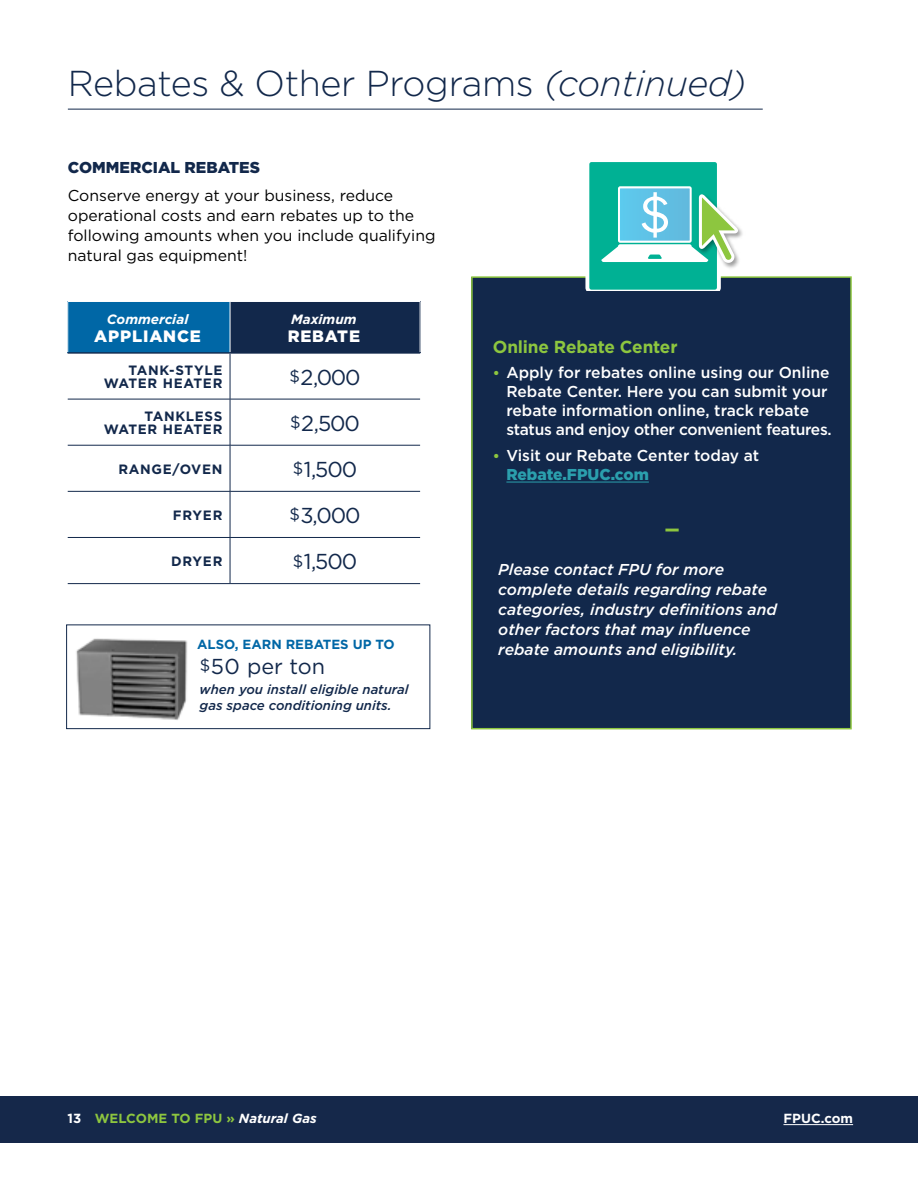
<style>
.page{position:relative;width:918px;height:1188px;background:#fff}
.page>*{position:absolute;margin:0;border:0;box-sizing:border-box;transform-origin:0 0}
.t1{font:300 36px "Gotham";letter-spacing:-.01em;color:#12284b}
.t2{font:21.6px "Gotham";letter-spacing:-.05em;color:#12284b}
.t3{font:700 17.4px "Gotham";letter-spacing:-.01em;color:#8dc63f}
.t4{font:900 16.5px "Gotham";letter-spacing:.05em;color:#fff}
.t5{font:500 15.75px/18.9px "Gotham";color:#fff}
.t6{font:italic 500 15.75px/20px "Gotham";color:#fff}
.t7{font:15.75px/20px "Gotham";color:#000}
.t8{font:900 15.75px "Gotham";color:#12284b}
.t9{font:900 15.75px "Gotham";color:#8dc63f}
.t10{font:700 13.5px/13.4px "Gotham";letter-spacing:.05em;color:#12284b;text-align:right}
.t11{font:italic 700 13.5px "Gotham";color:#fff}
.t12{font:italic 500 13.2px/16.6px "Gotham";color:#12284b}
.t13{font:700 13.2px "Gotham";letter-spacing:.005em;color:#8dc63f}
.t14{font:700 13.2px "Gotham";color:#0067a6}
.t15{font:700 13.2px "Gotham";letter-spacing:.005em;color:#fff}
.s1{font-style:italic}
.s2{font-size:16.65px}
.s3{font-weight:700;font-size:14.25px;color:#8dc63f}
.s4{font-weight:900;color:#2b9fad}
.s5{color:#fff}
.s6{font-style:italic;color:#fff}
</style>
<div class="page">
<div style="left:472px;top:277px;width:379px;height:452px;background:#12284b"></div>
<hr style="left:506px;top:482px;width:143px;height:1px;background:#2b9fad">
<div style="left:471px;top:276px;width:381px;height:453px;border:2px solid #8dc63f"></div>
<img style="left:738px;top:227px;width:5px;height:36px">
<svg style="left:585px;top:162px;width:153px;height:128px"></svg>
<div style="left:0;top:1096px;width:918px;height:46px;background:#15284a"></div>
<div style="left:68px;top:301px;width:162px;height:52px;background:#0067a6"></div>
<div style="left:230px;top:301px;width:190px;height:52px;background:#12284b"></div>
<hr style="left:68px;top:301px;width:162px;height:1px;background:#fff">
<hr style="left:230px;top:301px;width:190px;height:1px;background:#fff">
<hr style="left:230px;top:302px;width:1px;height:50px;background:#fff">
<hr style="left:68px;top:352px;width:162px;height:2px;background:#12284b">
<hr style="left:230px;top:352px;width:190px;height:2px;background:#12284b">
<hr style="left:230px;top:354px;width:1px;height:45px;background:#12284b">
<hr style="left:68px;top:399px;width:162px;height:1px;background:#12284b">
<hr style="left:68px;top:445px;width:162px;height:1px;background:#12284b">
<hr style="left:230px;top:399px;width:1px;height:46px;background:#12284b">
<hr style="left:230px;top:445px;width:1px;height:46px;background:#12284b">
<hr style="left:230px;top:399px;width:190px;height:1px;background:#12284b">
<hr style="left:230px;top:445px;width:190px;height:1px;background:#12284b">
<hr style="left:68px;top:491px;width:162px;height:1px;background:#12284b">
<hr style="left:68px;top:537px;width:162px;height:1px;background:#12284b">
<hr style="left:68px;top:583px;width:162px;height:1px;background:#12284b">
<hr style="left:230px;top:492px;width:1px;height:45px;background:#12284b">
<hr style="left:230px;top:538px;width:1px;height:45px;background:#12284b">
<hr style="left:230px;top:491px;width:190px;height:1px;background:#12284b">
<hr style="left:230px;top:537px;width:190px;height:1px;background:#12284b">
<hr style="left:230px;top:583px;width:190px;height:1px;background:#12284b">
<div style="left:66px;top:625px;width:364px;height:104px;background:#fff;border:1px solid #12284b"></div>
<img style="left:76px;top:638px;width:112px;height:82px">
<hr style="left:68px;top:109px;width:695px;height:1px;background:#12284b">
<hr style="left:783px;top:1124px;width:70px;height:1px;background:#fff">
<h1 class="t1" style="left:68px;top:61px;width:680px">Rebates &amp; Other Programs <span class="s1">(continued)</span></h1>
<p class="t8" style="left:68px;top:156px;width:194px">COMMERCIAL REBATES</p>
<p class="t7" style="left:68px;top:185px;width:369px">Conserve energy at your business, reduce operational costs and earn rebates up to the following amounts when you include qualifying natural gas equipment!</p>
<p class="t11" style="left:107px;top:310px;width:83px">Commercial</p>
<p class="t4" style="left:94px;top:325px;width:108px">APPLIANCE</p>
<p class="t11" style="left:291px;top:310px;width:67px">Maximum</p>
<p class="t4" style="left:288px;top:325px;width:74px">REBATE</p>
<p class="t10" style="left:104px;top:363px;width:120px">TANK-STYLE<br>WATER HEATER</p>
<h2 class="t2" style="left:290px;top:363px;width:72px"><span class="s2">$</span>2,000</h2>
<p class="t10" style="left:104px;top:409px;width:120px">TANKLESS<br>WATER HEATER</p>
<h2 class="t2" style="left:290px;top:409px;width:71px"><span class="s2">$</span>2,500</h2>
<p class="t10" style="left:118px;top:462px;width:106px">RANGE/OVEN</p>
<h2 class="t2" style="left:293px;top:455px;width:66px"><span class="s2">$</span>1,500</h2>
<p class="t10" style="left:173px;top:508px;width:51px">FRYER</p>
<h2 class="t2" style="left:290px;top:502px;width:73px"><span class="s2">$</span>3,000</h2>
<p class="t10" style="left:171px;top:554px;width:53px">DRYER</p>
<h2 class="t2" style="left:293px;top:548px;width:66px"><span class="s2">$</span>1,500</h2>
<p class="t14" style="left:197px;top:635px;width:199px">ALSO, EARN REBATES UP TO</p>
<h2 class="t2" style="left:200px;top:652px;width:127px"><span class="s2">$</span>50 per ton</h2>
<p class="t12" style="left:200px;top:680px;width:211px">when you install eligible natural gas space conditioning units.</p>
<p class="t3" style="left:493px;top:335px;width:186px">Online Rebate Center</p>
<p class="t5" style="left:506px;top:363px;width:327px;text-indent:-14px"><span class="s3">•</span> Apply for rebates online using our Online Rebate Center. Here you can submit your rebate information online, track rebate status and enjoy other convenient features.</p>
<p class="t5" style="left:506px;top:445px;width:254px;line-height:20px;text-indent:-14px"><span class="s3">•</span> Visit our Rebate Center today at<br><span class="s4">Rebate.FPUC.com</span></p>
<p class="t9" style="left:665px;top:519px;width:16px">—</p>
<p class="t6" style="left:498px;top:560px;width:280px">Please contact FPU for more complete details regarding rebate categories, industry definitions and other factors that may influence rebate amounts and eligibility.</p>
<p class="t13" style="left:68px;top:1110px;width:251px"><span class="s5">13</span> WELCOME TO FPU » <span class="s6">Natural Gas</span></p>
<p class="t15" style="left:783px;top:1110px;width:71px">FPUC.com</p>
</div>
